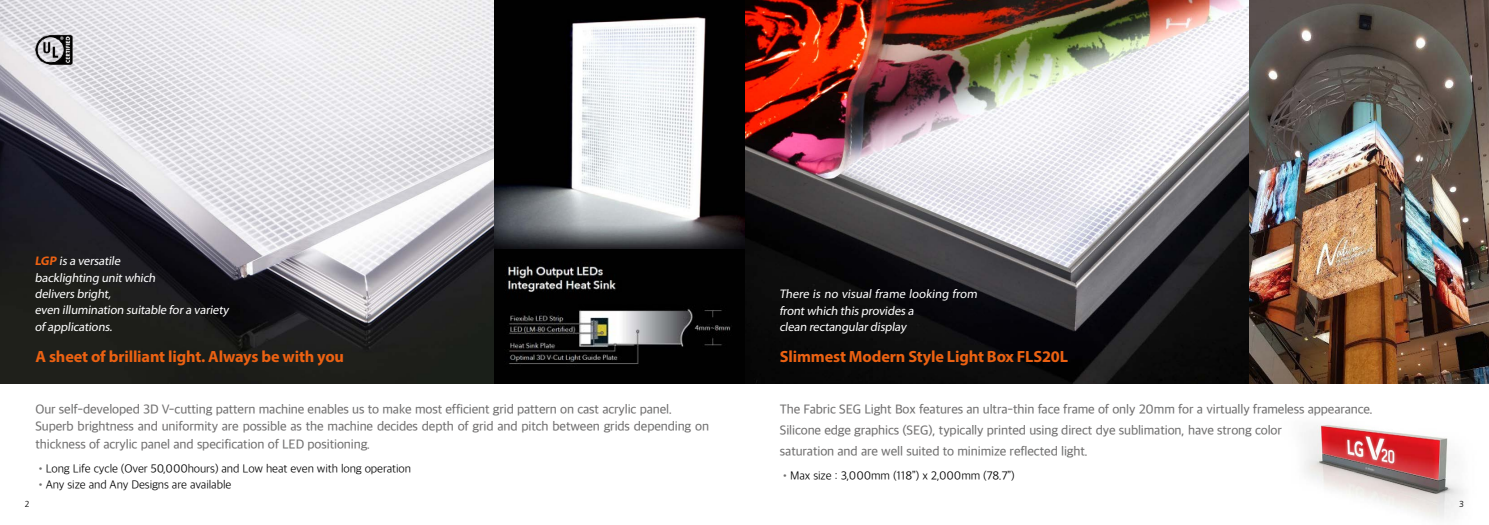
<style>
.page{position:relative;width:1489px;height:525px;background:#fff}
.page>*{position:absolute;margin:0;border:0;box-sizing:border-box;transform-origin:0 0}
.t1{font:700 16.25px "Myriad Pro";letter-spacing:-.01em;color:#eb6112}
.t2{font:12.5px/17.5px "SD Gothic Neoa e Md";letter-spacing:-.01em;color:#727171}
.t3{font:12.5px/16.2px "Myriad Pro";letter-spacing:-.005em;color:#fff}
.t4{font:11.25px "SD Gothic Neoa c Lt";letter-spacing:-.01em;color:#000}
.t5{font:300 8.75px "Frutiger LT Std";color:#000}
.s1{font-weight:700;color:#eb6112}
.s2{color:#727171}
</style>
<div class="page">
<img style="left:1304px;top:424px;width:159px;height:95px">
<img style="left:0;top:0;width:494px;height:383px">
<img style="left:744px;top:0;width:504px;height:383px">
<img style="left:494px;top:0;width:250px;height:249px">
<img style="left:1248px;top:0;width:240px;height:383px">
<img style="left:494px;top:249px;width:250px;height:134px">
<img style="left:35px;top:31px;width:39px;height:36px">
<p class="t3" style="left:35px;top:253px;width:197px"><span class="s1">LGP</span> is a versatile<br>backlighting unitwhich<br>delivers bright,<br>even illumination suitable fora variety of applications.</p>
<p class="t3" style="left:779px;top:285px;width:201px">There is no visual frame looking from frontwhich this provides a<br>clean rectangulardisplay</p>
<h1 class="t1" style="left:35px;top:346px;width:310px">A sheet of brilliant light. Always be with you</h1>
<h1 class="t1" style="left:780px;top:346px;width:290px">Slimmest Modern Style Light Box FLS20L</h1>
<p class="t2" style="left:35px;top:400px;width:675px">Our self-developed 3D V-cutting pattern machine enables us to make most efficient grid pattern on cast acrylic panel.<br>Superb brightness and uniformity are possible as the machine decides depth of grid and pitch between grids depending on thickness of acrylic panel and specification of LED positioning.</p>
<p class="t4" style="left:35px;top:462px;width:377px"><span class="s2">•</span>Long Life cycle (Over 50,000hours) and Low heat even with long operation</p>
<p class="t4" style="left:35px;top:478px;width:197px"><span class="s2">•</span>Any size and Any Designs are available</p>
<p class="t2" style="left:780px;top:398px;width:594px;line-height:21px">The Fabric SEG Light Box features an ultra-thin face frame of only 20mm for a virtually frameless appearance.<br>Silicone edge graphics (SEG), typically printed using direct dye sublimation, have strong color<br>saturation and are well suited to minimize reflected light.</p>
<p class="t4" style="left:780px;top:469px;width:236px"><span class="s2">•</span>Max size : 3,000mm (118”) x 2,000mm (78.7”)</p>
<p class="t5" style="left:25px;top:499px;width:6px">2</p>
<p class="t5" style="left:1459px;top:499px;width:6px">3</p>
</div>
